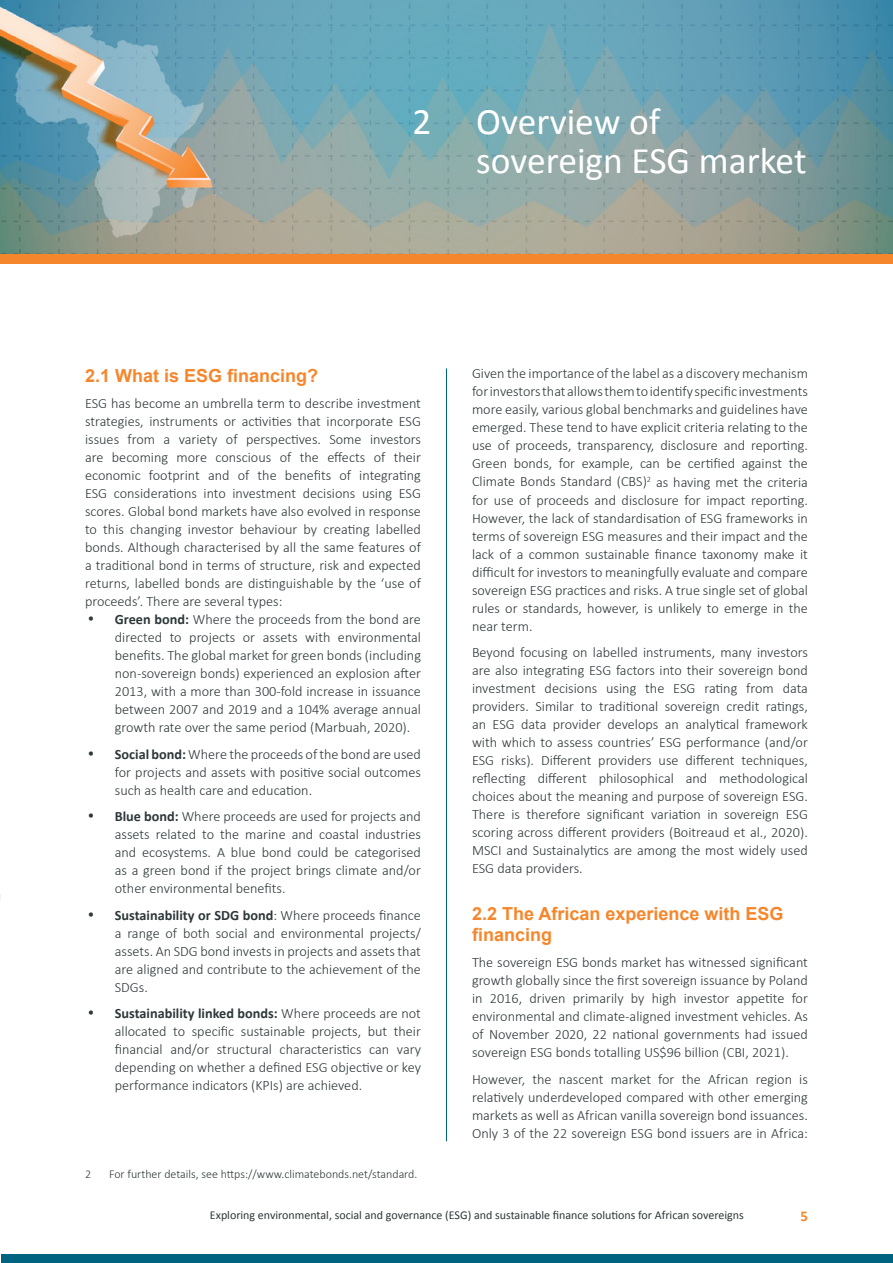
<style>
.page{position:relative;width:893px;height:1263px;background:#fff}
.page>*{position:absolute;margin:0;border:0;box-sizing:border-box;transform-origin:0 0}
.t1{font:37.5px/39px "Calibri";color:#fff}
.t2{font:700 18px/21px "Arial";color:#f6862b}
.t3{font:700 15px "Calibri";color:#f6862b}
.t4{font:300 14.25px/18px "Calibri";color:#2d3739;text-align:justify}
.t5{font:12px "Calibri";color:#2d3739}
.t6{font:300 12px "Calibri";color:#2d3739}
.s1{font-weight:700}
</style>
<div class="page">
<div style="left:1px;top:1254px;width:892px;height:9px;background:#006380"></div>
<img style="left:0;top:0;width:893px;height:254px">
<hr style="left:446px;top:368px;width:1px;height:773px;background:#006380">
<div style="left:0;top:254px;width:893px;height:10px;background:#f6862b"></div>
<h1 class="t1" style="left:476px;top:103px;width:332px;text-indent:-64px">2 Overview of sovereign ESG market</h1>
<p class="t2" style="left:85px;top:365px;width:235px">2.1 What is ESG financing?</p>
<p class="t4" style="left:85px;top:394px;width:337px">ESG has become an umbrella term to describe investment strategies, instruments or activities that incorporate ESG issues from a variety of perspectives. Some investors are becoming more conscious of the effects of their economic footprint and of the benefits of integrating ESG considerations into investment decisions using ESG scores. Global bond markets have also evolved in response to this changing investor behaviour by creating labelled bonds. Although characterised by all the same features of a traditional bond in terms of structure, risk and expected returns, labelled bonds are distinguishable by the ‘use of proceeds’. There are several types:</p>
<p class="t4" style="left:115px;top:610px;width:308px;text-indent:-27px">• <span class="s1">Green bond:</span> Where the proceeds from the bond are directed to projects or assets with environmental benefits. The global market for green bonds (including non-sovereign bonds) experienced an explosion after 2013, with a more than 300-fold increase in issuance between 2007 and 2019 and a 104% average annual growth rate over the same period (Marbuah, 2020).</p>
<p class="t4" style="left:115px;top:745px;width:308px;text-indent:-27px">• <span class="s1">Social bond:</span> Where the proceeds of the bond are used for projects and assets with positive social outcomes such as health care and education.</p>
<p class="t4" style="left:115px;top:807px;width:308px;text-indent:-27px">• <span class="s1">Blue bond:</span> Where proceeds are used for projects and assets related to the marine and coastal industries and ecosystems. A blue bond could be categorised as a green bond if the project brings climate and/or other environmental benefits.</p>
<p class="t4" style="left:115px;top:906px;width:308px;text-indent:-27px">• <span class="s1">Sustainability or SDG bond</span>: Where proceeds finance a range of both social and environmental projects/ assets. An SDG bond invests in projects and assets that are aligned and contribute to the achievement of the SDGs.</p>
<p class="t4" style="left:115px;top:1004px;width:308px;text-indent:-27px">• <span class="s1">Sustainability linked bonds:</span> Where proceeds are not allocated to specific sustainable projects, but their financial and/or structural characteristics can vary depending on whether a defined ESG objective or key performance indicators (KPIs) are achieved.</p>
<p class="t6" style="left:85px;top:1166px;width:8px">2</p>
<p class="t6" style="left:109px;top:1166px;width:310px">For further details, see https://www.climatebonds.net/standard.</p>
<p class="t4" style="left:472px;top:365px;width:337px">Given the importance of the label as a discovery mechanism for investors that allows them to identify specific investments more easily, various global benchmarks and guidelines have emerged. These tend to have explicit criteria relating to the use of proceeds, transparency, disclosure and reporting.<br>Green bonds, for example, can be certified against the Climate Bonds Standard (CBS)<sup>2</sup> as having met the criteria for use of proceeds and disclosure for impact reporting.<br>However, the lack of standardisation of ESG frameworks in terms of sovereign ESG measures and their impact and the lack of a common sustainable finance taxonomy make it difficult for investors to meaningfully evaluate and compare sovereign ESG practices and risks. A true single set of global rules or standards, however, is unlikely to emerge in the near term.</p>
<p class="t4" style="left:472px;top:643px;width:337px">Beyond focusing on labelled instruments, many investors are also integrating ESG factors into their sovereign bond investment decisions using the ESG rating from data providers. Similar to traditional sovereign credit ratings, an ESG data provider develops an analytical framework with which to assess countries’ ESG performance (and/or ESG risks). Different providers use different techniques, reflecting different philosophical and methodological choices about the meaning and purpose of sovereign ESG.<br>There is therefore significant variation in sovereign ESG scoring across different providers (Boitreaud et al., 2020).<br>MSCI and Sustainalytics are among the most widely used ESG data providers.</p>
<p class="t2" style="left:472px;top:903px;width:313px">2.2 The African experience with ESG financing</p>
<p class="t4" style="left:472px;top:953px;width:337px">The sovereign ESG bonds market has witnessed significant growth globally since the first sovereign issuance by Poland in 2016, driven primarily by high investor appetite for environmental and climate-aligned investment vehicles. As of November 2020, 22 national governments had issued sovereign ESG bonds totalling US$96 billion (CBI, 2021).</p>
<p class="t4" style="left:472px;top:1070px;width:337px">However, the nascent market for the African region is relatively underdeveloped compared with other emerging markets as well as African vanilla sovereign bond issuances.<br>Only 3 of the 22 sovereign ESG bond issuers are in Africa:</p>
<p class="t5" style="left:210px;top:1207px;width:535px">Exploring environmental, social and governance (ESG) and sustainable finance solutions for African sovereigns</p>
<p class="t3" style="left:800px;top:1207px;width:9px">5</p>
</div>
